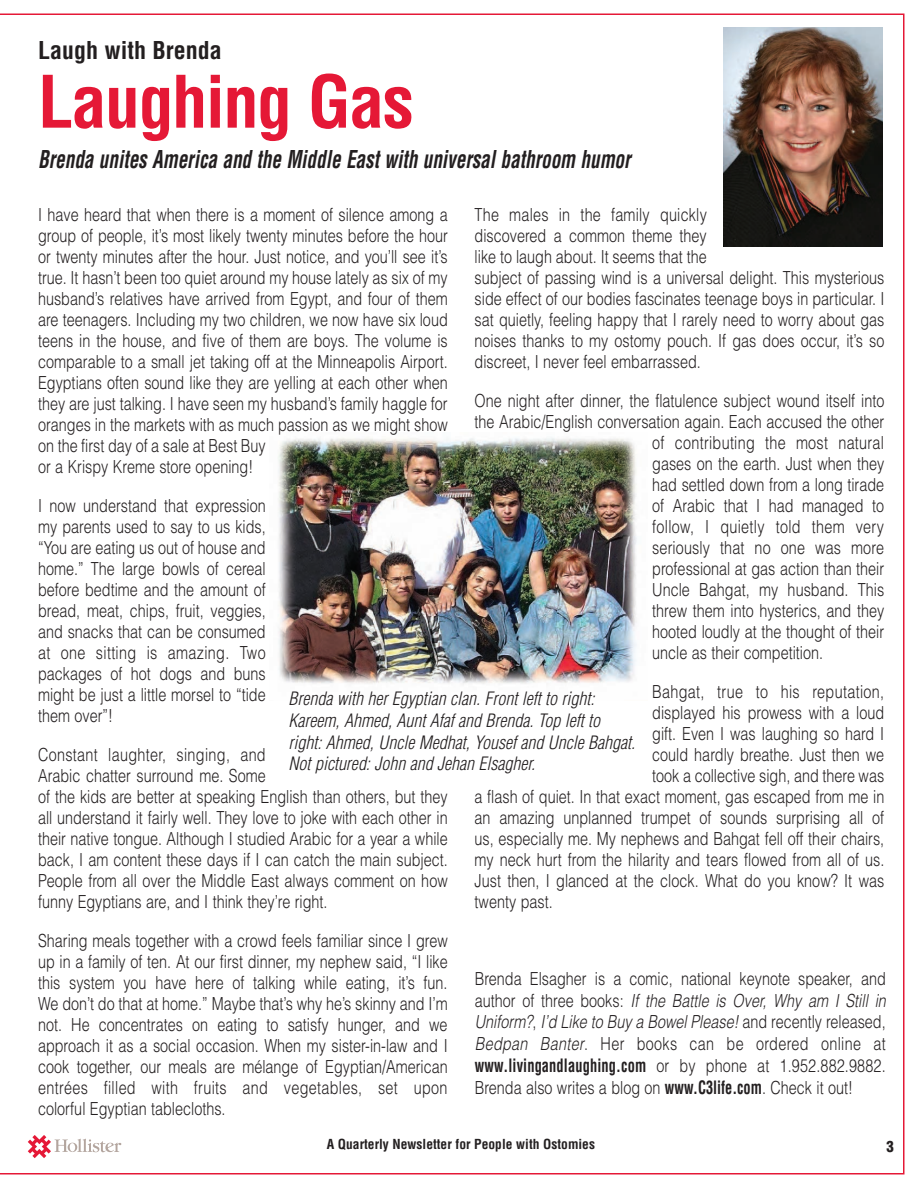
<style>
.page{position:relative;width:918px;height:1188px;background:#fff}
.page>*{position:absolute;margin:0;border:0;box-sizing:border-box;transform-origin:0 0}
.t1{font:700 condensed 70.5px "Helvetica";letter-spacing:-.025em;color:#e51836}
.t2{font:italic 700 condensed 24px "Helvetica";color:#231f20;scale:.8 1}
.t3{font:700 condensed 24px "Helvetica";color:#231f20}
.t4{font:300 18px/21px "Helvetica";color:#231f20;scale:.8 1}
.t5{font:italic 300 condensed 18px/21.6px "Helvetica";color:#231f20}
.t6{font:300 18px "Helvetica";letter-spacing:.02em;color:#231f20;scale:.8 1}
.t7{font:900 condensed 15px "Helvetica";color:#231f20}
.t8{font:700 condensed 13.5px "Helvetica";color:#231f20}
.s1{font-style:italic}
.s2{font-weight:700;font-stretch:condensed}
</style>
<div class="page">
<svg style="left:28px;top:1135px;width:93px;height:23px"></svg>
<img style="left:278px;top:437px;width:359px;height:247px">
<img style="left:723px;top:27px;width:160px;height:220px">
<h2 class="t3" style="left:38px;top:36px;width:185px">Laugh with Brenda</h2>
<h1 class="t1" style="left:38px;top:62px;width:377px">Laughing Gas</h1>
<h2 class="t2" style="left:38px;top:146px;width:742px">Brenda unites America and the Middle East with universal bathroom humor</h2>
<p class="t4" style="left:38px;top:204px;width:514px">I have heard that when there is a moment of silence among a group of people, it’s most likely twenty minutes before the hour or twenty minutes after the hour. Just notice, and you’ll see it’s true. It hasn’t been too quiet around my house lately as six of my husband’s relatives have arrived from Egypt, and four of them are teenagers. Including my two children, we now have six loud teens in the house, and five of them are boys. The volume is comparable to a small jet taking off at the Minneapolis Airport.<br>Egyptians often sound like they are yelling at each other when they are just talking. I have seen my husband’s family haggle for oranges in the markets with as much passion as we might show on the first day of a sale at Best Buy<br>or a Krispy Kreme store opening!</p>
<p class="t4" style="left:38px;top:495px;width:286px;text-align:justify">I now understand that expression my parents used to say to us kids, “You are eating us out of house and home.” The large bowls of cereal before bedtime and the amount of bread, meat, chips, fruit, veggies, and snacks that can be consumed at one sitting is amazing. Two packages of hot dogs and buns might be just a little morsel to “tide them over”!</p>
<p class="t4" style="left:38px;top:744px;width:514px">Constant laughter, singing, and<br>Arabic chatter surround me. Some<br>of the kids are better at speaking English than others, but they all understand it fairly well. They love to joke with each other in their native tongue. Although I studied Arabic for a year a while back, I am content these days if I can catch the main subject.<br>People from all over the Middle East always comment on how funny Egyptians are, and I think they’re right.</p>
<p class="t4" style="left:38px;top:930px;width:514px;text-align:justify">Sharing meals together with a crowd feels familiar since I grew up in a family of ten. At our first dinner, my nephew said, “I like this system you have here of talking while eating, it’s fun.<br>We don’t do that at home.” Maybe that’s why he’s skinny and I’m not. He concentrates on eating to satisfy hunger, and we approach it as a social occasion. When my sister-in-law and I cook together, our meals are mélange of Egyptian/American entrées filled with fruits and vegetables, set upon colorful Egyptian tablecloths.</p>
<p class="t4" style="left:475px;top:204px;width:514px">The males in the family quickly<br>discovered a common theme they<br>like to laugh about. It seems that the<br>subject of passing wind is a universal delight. This mysterious side effect of our bodies fascinates teenage boys in particular. I sat quietly, feeling happy that I rarely need to worry about gas noises thanks to my ostomy pouch. If gas does occur, it’s so discreet, I never feel embarrassed.</p>
<p class="t4" style="left:475px;top:390px;width:514px">One night after dinner, the flatulence subject wound itself into</p>
<p class="t4" style="left:475px;top:411px;width:514px">the Arabic/English conversation again. Each accused the other</p>
<p class="t6" style="left:652px;top:432px;width:291px">of contributing the most natural</p>
<p class="t4" style="left:652px;top:453px;width:291px">gases on the earth. Just when they</p>
<p class="t4" style="left:652px;top:474px;width:291px">had settled down from a long tirade</p>
<p class="t4" style="left:652px;top:495px;width:292px">of Arabic that I had managed to</p>
<p class="t6" style="left:652px;top:516px;width:291px">follow, I quietly told them very</p>
<p class="t4" style="left:652px;top:537px;width:291px">seriously that no one was more</p>
<p class="t4" style="left:652px;top:558px;width:291px">professional at gas action than their</p>
<p class="t4" style="left:652px;top:579px;width:291px">Uncle Bahgat, my husband. This</p>
<p class="t4" style="left:652px;top:600px;width:291px">threw them into hysterics, and they</p>
<p class="t4" style="left:652px;top:621px;width:292px">hooted loudly at the thought of their</p>
<p class="t4" style="left:652px;top:642px;width:215px">uncle as their competition.</p>
<p class="t6" style="left:652px;top:681px;width:291px">Bahgat, true to his reputation,</p>
<p class="t4" style="left:652px;top:702px;width:291px">displayed his prowess with a loud</p>
<p class="t4" style="left:652px;top:723px;width:292px">gift. Even I was laughing so hard I</p>
<p class="t4" style="left:652px;top:744px;width:291px">could hardly breathe. Just then we</p>
<p class="t4" style="left:652px;top:765px;width:291px">took a collective sigh, and there was</p>
<p class="t4" style="left:475px;top:786px;width:514px">a flash of quiet. In that exact moment, gas escaped from me in</p>
<p class="t4" style="left:475px;top:807px;width:514px">an amazing unplanned trumpet of sounds surprising all of</p>
<p class="t4" style="left:475px;top:828px;width:514px">us, especially me. My nephews and Bahgat fell off their chairs,</p>
<p class="t4" style="left:475px;top:849px;width:514px">my neck hurt from the hilarity and tears flowed from all of us.</p>
<p class="t4" style="left:475px;top:870px;width:514px">Just then, I glanced at the clock. What do you know? It was</p>
<p class="t4" style="left:475px;top:891px;width:99px">twenty past.</p>
<p class="t5" style="left:289px;top:688px;width:348px">Brenda with her Egyptian clan. Front left to right:<br>Kareem, Ahmed, Aunt Afaf and Brenda. Top left to right: Ahmed, Uncle Medhat, Yousef and Uncle Bahgat.<br>Not pictured: John and Jehan Elsagher.</p>
<p class="t4" style="left:475px;top:968px;width:515px;line-height:21.8px;text-align:justify">Brenda Elsagher is a comic, national keynote speaker, and author of three books: <span class="s1">If the Battle is Over, Why am I Still in Uniform?</span>, <span class="s1">I’d Like to Buy a Bowel Please!</span> and recently released, <span class="s1">Bedpan Banter</span>. Her books can be ordered online at <span class="s2">www.livingandlaughing.com</span> or by phone at 1.952.882.9882.<br>Brenda also writes a blog on <span class="s2">www.C3life.com</span>. Check it out!</p>
<p class="t8" style="left:327px;top:1136px;width:270px">A Quarterly Newsletter for People with Ostomies</p>
<p class="t7" style="left:886px;top:1138px;width:9px">3</p>
</div>
